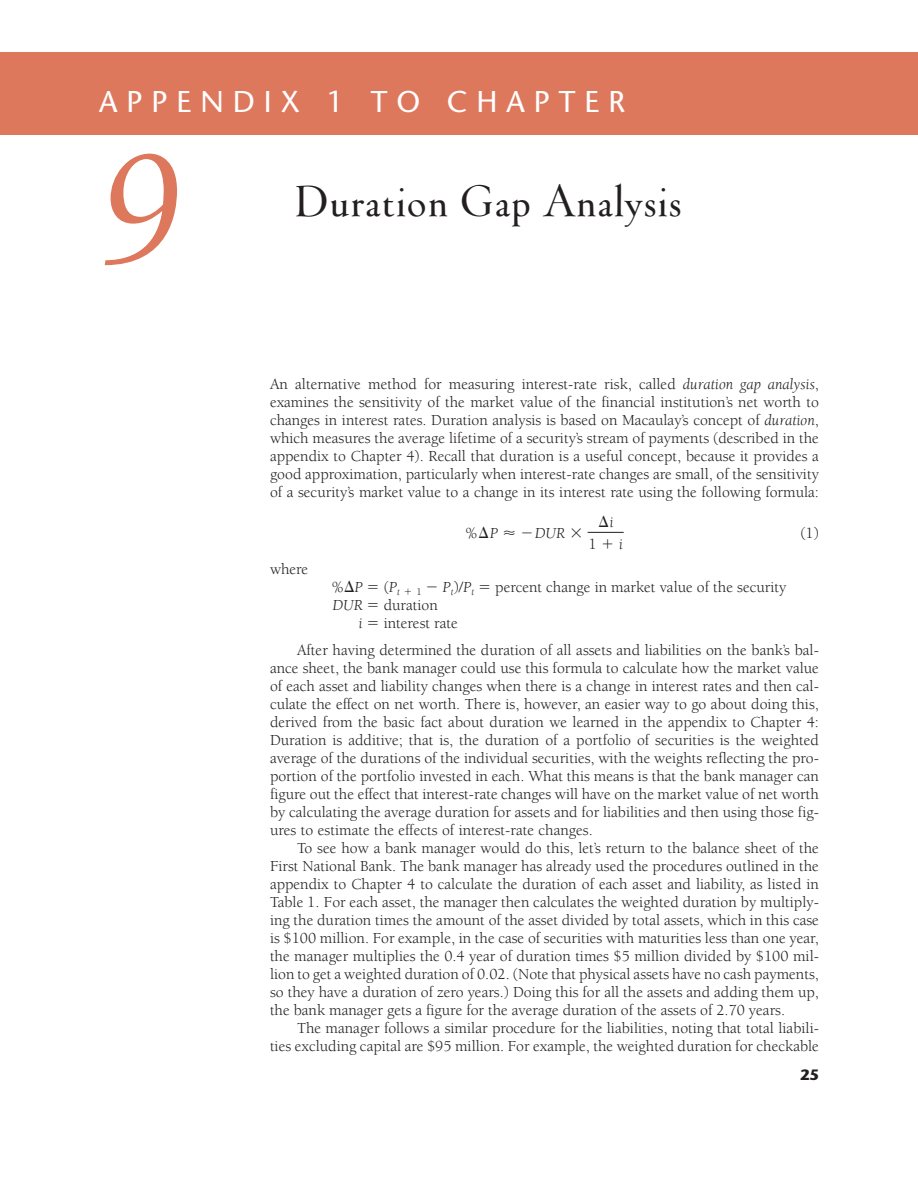
<style>
.page{position:relative;width:918px;height:1188px;background:#fff}
.page>*{position:absolute;margin:0;border:0;box-sizing:border-box;transform-origin:0 0}
.t1{font:italic 165px "Berkeley";color:#de785d}
.t2{font:39px "Throhand Ink";letter-spacing:.05em;color:#231f20}
.t3{font:30px "Stone Sans";letter-spacing:.3em;color:#fff}
.t4{font:15.75px/18px "Berkeley";color:#231f20;text-align:justify}
.t5{font:italic 15.75px "Berkeley";color:#231f20}
.t6{font:15.75px "WWDOC01";color:#231f20}
.t7{font:700 15px "Stone Sans";color:#231f20}
.s1{font-style:italic}
.s2{font-family:"WWDOC01"}
.s3{font-family:"Berkeley";font-style:italic}
.s4{font-style:normal}
.s5{font-family:"WWDOC01";font-style:normal}
.s6{font-family:"WWDOC03";font-style:normal}
</style>
<div class="page">
<div style="left:0;top:52px;width:918px;height:83px;background:#de785d"></div>
<hr style="left:588px;top:532px;width:36px;height:1px;background:#231f20">
<h3 class="t3" style="left:99px;top:90px;width:528px">APPENDIX 1 TO CHAPTER</h3>
<h1 class="t1" style="left:99px;top:146px;width:84px">9</h1>
<h2 class="t2" style="left:294px;top:183px;width:389px">Duration Gap Analysis</h2>
<p class="t4" style="left:270px;top:377px;width:551px">An alternative method for measuring interest-rate risk, called <span class="s1">duration gap analysis</span>, examines the sensitivity of the market value of the financial institution’s net worth to changes in interest rates. Duration analysis is based on Macaulay’s concept of <span class="s1">duration</span>, which measures the average lifetime of a security’s stream of payments (described in the appendix to Chapter 4). Recall that duration is a useful concept, because it provides a good approximation, particularly when interest-rate changes are small, of the sensitivity of a security’s market value to a change in its interest rate using the following formula:</p>
<p class="t4" style="left:800px;top:525px;width:20px">(1)</p>
<p class="t4" style="left:270px;top:561px;width:40px">where</p>
<p class="t4" style="left:331px;top:579px;width:456px">%<span class="s2">D</span><span class="s1">P</span> <span class="s2">5</span> (<span class="s1">P</span><sub>t</sub> <sub>1</sub> <sub>1</sub> <span class="s2">2</span> <span class="s1">P</span><sub>t</sub>)/<span class="s1">P</span><sub>t</sub> <span class="s2">5</span> percent change in market value of the security</p>
<p class="t4" style="left:332px;top:597px;width:107px"><span class="s1">DUR</span> <span class="s2">5</span> duration</p>
<p class="t4" style="left:359px;top:615px;width:100px"><span class="s1">i</span> <span class="s2">5</span> interest rate</p>
<p class="t4" style="left:270px;top:642px;width:550px;text-indent:27px">After having determined the duration of all assets and liabilities on the bank’s bal&shy;ance sheet, the bank manager could use this formula to calculate how the market value of each asset and liability changes when there is a change in interest rates and then cal&shy;culate the effect on net worth. There is, however, an easier way to go about doing this, derived from the basic fact about duration we learned in the appendix to Chapter 4:<br>Duration is additive; that is, the duration of a portfolio of securities is the weighted average of the durations of the individual securities, with the weights reflecting the pro&shy;portion of the portfolio invested in each. What this means is that the bank manager can figure out the effect that interest-rate changes will have on the market value of net worth by calculating the average duration for assets and for liabilities and then using those fig&shy;ures to estimate the effects of interest-rate changes.</p>
<p class="t4" style="left:270px;top:840px;width:551px;text-indent:27px">To see how a bank manager would do this, let’s return to the balance sheet of the First National Bank. The bank manager has already used the procedures outlined in the appendix to Chapter 4 to calculate the duration of each asset and liability, as listed in Table 1. For each asset, the manager then calculates the weighted duration by multiply&shy;ing the duration times the amount of the asset divided by total assets, which in this case is $100 million. For example, in the case of securities with maturities less than one year, the manager multiplies the 0.4 year of duration times $5 million divided by $100 mil&shy;lion to get a weighted duration of 0.02. (Note that physical assets have no cash payments, so they have a duration of zero years.) Doing this for all the assets and adding them up, the bank manager gets a figure for the average duration of the assets of 2.70 years.</p>
<p class="t4" style="left:270px;top:1020px;width:550px;text-align:right">The manager follows a similar procedure for the liabilities, noting that total liabili-<br>ties excluding capital are $95 million. For example, the weighted duration for checkable</p>
<p class="t6" style="left:599px;top:516px;width:17px">D<span class="s3">i</span></p>
<p class="t4" style="left:588px;top:536px;width:36px">1<span class="s2">1</span><span class="s1">i</span></p>
<p class="t5" style="left:465px;top:527px;width:119px"><span class="s4">%</span><span class="s5">D</span>P <span class="s6">&lt;</span> <span class="s5">2</span>DUR <span class="s5">3</span></p>
<p class="t7" style="left:800px;top:1069px;width:20px">25</p>
</div>
